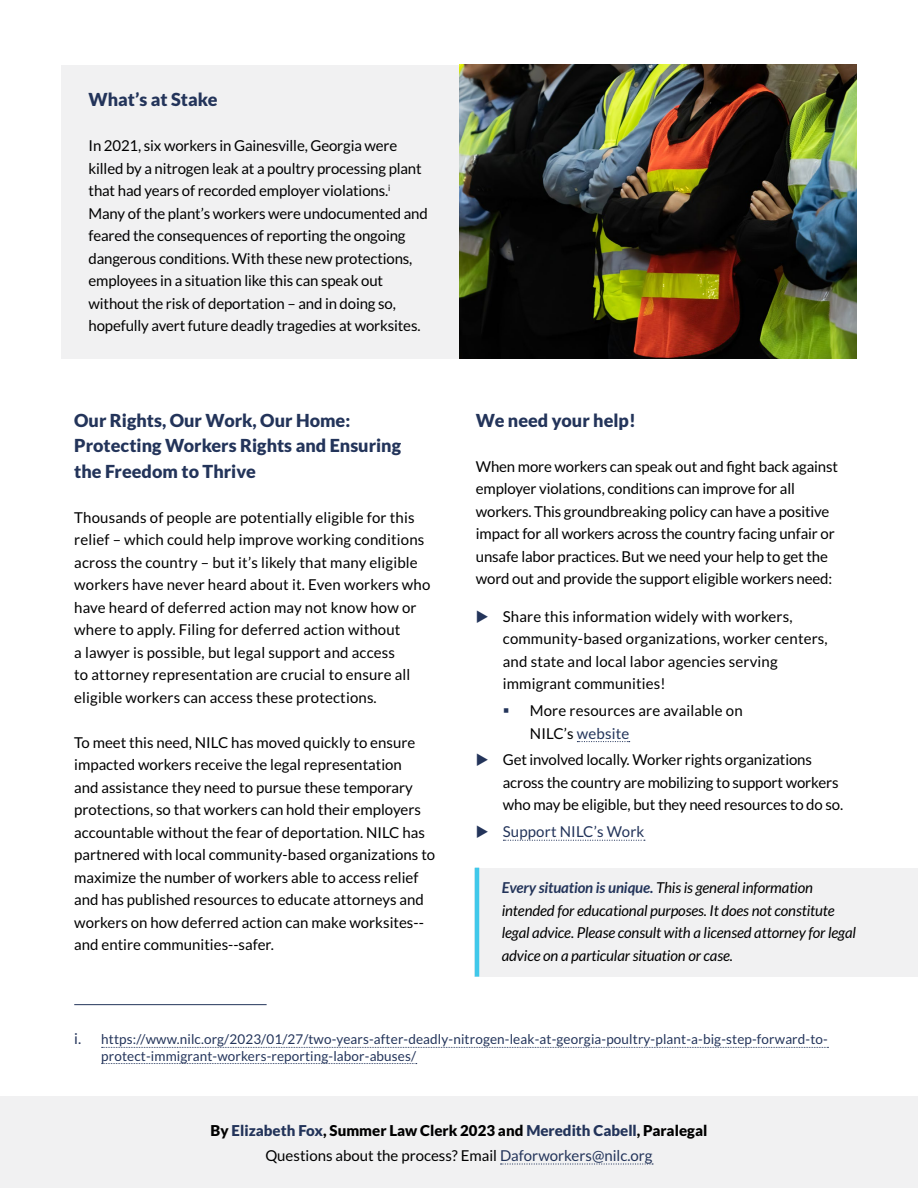
<style>
.page{position:relative;width:918px;height:1188px;background:#fff}
.page>*{position:absolute;margin:0;border:0;box-sizing:border-box;transform-origin:0 0}
.t1{font:900 18px/25.5px "Lato";color:#23345a}
.t2{font:15px/22.5px "Lato";color:#000}
.t3{font:italic 15px/22.5px "Lato";letter-spacing:-.01em;color:#000}
.t4{font:900 15px/25.5px "Lato";color:#000;text-align:center}
.t5{font:15px "Lato";letter-spacing:.01em;color:#23345a}
.t6{font:13.5px/16.2px "Lato";letter-spacing:.01em;color:#23345a}
.s1{color:#23345a}
.s2{font-weight:700;color:#23345a}
.s3{font-size:15px}
.s4{font-weight:400}
.s5{font-weight:400;color:#23345a}
</style>
<div class="page">
<div style="left:475px;top:868px;width:443px;height:109px;background:#f1f1f2"></div>
<svg style="left:577px;top:741px;width:53px;height:1px"></svg>
<svg style="left:503px;top:840px;width:142px;height:1px"></svg>
<div style="left:0;top:1096px;width:918px;height:92px;background:#f1f1f2"></div>
<svg style="left:501px;top:1163px;width:152px;height:2px"></svg>
<div style="left:62px;top:65px;width:397px;height:293px;background:#f1f1f2"></div>
<svg style="left:102px;top:1047px;width:726px;height:1px"></svg>
<svg style="left:102px;top:1063px;width:315px;height:1px"></svg>
<img style="left:459px;top:65px;width:397px;height:293px">
<hr style="left:74px;top:1004px;width:193px;height:1px;background:#23345a">
<hr style="left:475px;top:868px;width:4px;height:109px;background:#40c8ea">
<p class="t1" style="left:89px;top:87px;width:130px">What’s at Stake</p>
<p class="t2" style="left:89px;top:135px;width:341px">In 2021, six workers in Gainesville, Georgia were killed by a nitrogen leak at a poultry processing plant that had years of recorded employer violations.<sup>i </sup>Many of the plant’s workers were undocumented and feared the consequences of reporting the ongoing dangerous conditions. With these new protections, employees in a situation like this can speak out without the risk of deportation – and in doing so, hopefully avert future deadly tragedies at worksites.</p>
<p class="t1" style="left:74px;top:407px;width:328px">Our Rights, Our Work, Our Home:<br>Protecting Workers Rights and Ensuring the Freedom to Thrive</p>
<p class="t2" style="left:74px;top:506px;width:358px">Thousands of people are potentially eligible for this relief – which could help improve working conditions across the country – but it’s likely that many eligible workers have never heard about it. Even workers who have heard of deferred action may not know how or where to apply. Filing for deferred action without<br>a lawyer is possible, but legal support and access<br>to attorney representation are crucial to ensure all eligible workers can access these protections.</p>
<p class="t2" style="left:74px;top:731px;width:363px">To meet this need, NILC has moved quickly to ensure impacted workers receive the legal representation<br>and assistance they need to pursue these temporary protections, so that workers can hold their employers accountable without the fear of deportation. NILC has partnered with local community-based organizations to maximize the number of workers able to access relief and has published resources to educate attorneys and workers on how deferred action can make worksites-- and entire communities--safer.</p>
<p class="t1" style="left:476px;top:407px;width:161px">We need your help!</p>
<p class="t2" style="left:476px;top:455px;width:364px">When more workers can speak out and fight back against employer violations, conditions can improve for all workers. This groundbreaking policy can have a positive impact for all workers across the country facing unfair or unsafe labor practices. But we need your help to get the word out and provide the support eligible workers need:</p>
<p class="t2" style="left:503px;top:605px;width:326px">Share this information widely with workers, community-based organizations, worker centers, and state and local labor agencies serving immigrant communities!</p>
<p class="t2" style="left:530px;top:699px;width:214px">More resources are available on<br>NILC’s <span class="s1">website</span></p>
<p class="t2" style="left:503px;top:749px;width:342px">Get involved locally. Worker rights organizations across the country are mobilizing to support workers who may be eligible, but they need resources to do so.</p>
<p class="t5" style="left:503px;top:823px;width:143px">Support NILC’s Work</p>
<p class="t3" style="left:502px;top:877px;width:356px"><span class="s2">Every situation is unique.</span> This is general information intended for educational purposes. It does not constitute legal advice. Please consult with a licensed attorney for legal advice on a particular situation or case.</p>
<p class="t6" style="left:101px;top:1031px;width:728px;text-indent:-27px"><span class="s3">i.</span> https://www.nilc.org/2023/01/27/two-years-after-deadly-nitrogen-leak-at-georgia-poultry-plant-a-big-step-forward-to&shy;protect-immigrant-workers-reporting-labor-abuses/</p>
<p class="t4" style="left:211px;top:1117px;width:498px">By <span class="s1">Elizabeth Fox</span>, Summer Law Clerk 2023 and <span class="s1">Meredith Cabell</span>, Paralegal<br><span class="s4">Questions about the process? Email</span> <span class="s5">Daforworkers@nilc.org</span></p>
</div>
